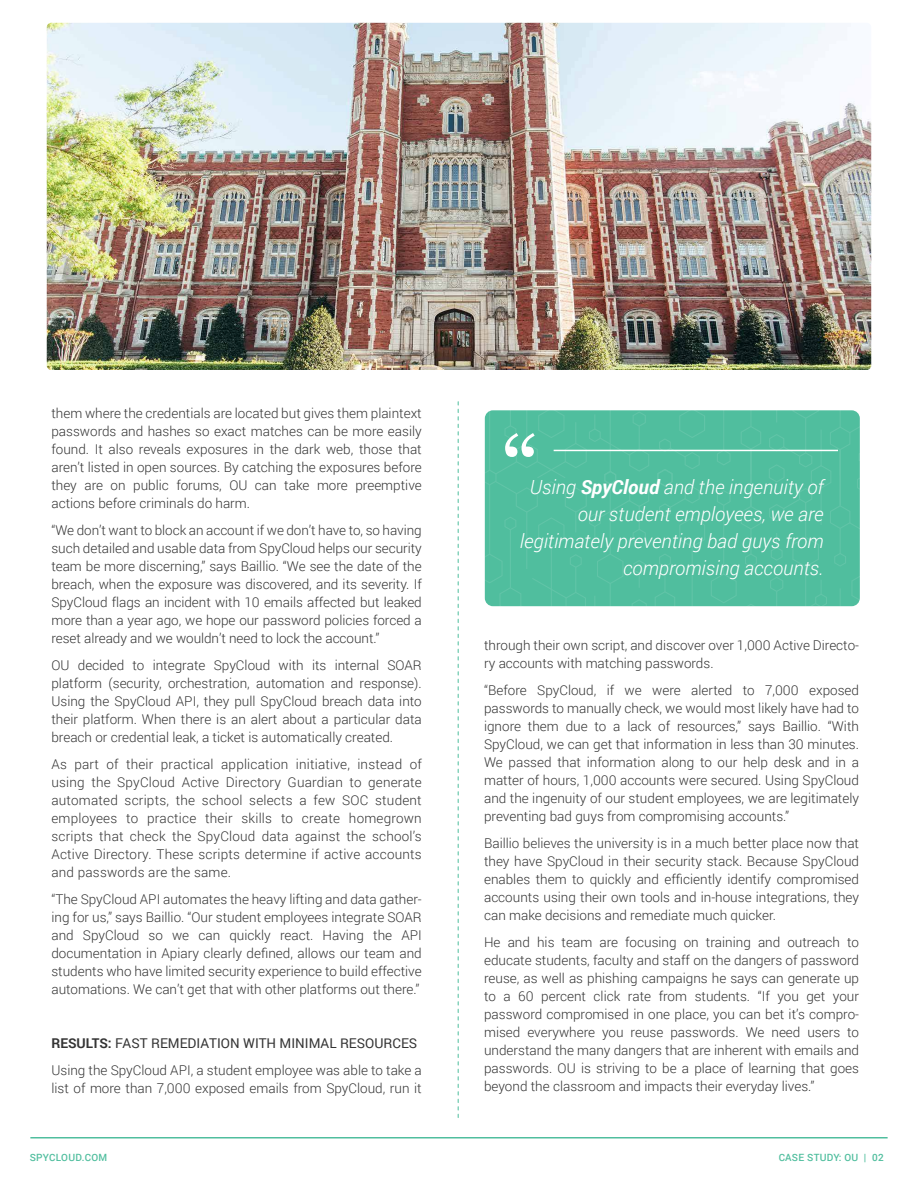
<style>
.page{position:relative;width:918px;height:1188px;background:#fff}
.page>*{position:absolute;margin:0;border:0;box-sizing:border-box;transform-origin:0 0}
.t1{font:italic 300 19.5px/27px "Roboto";color:#fff;text-align:right}
.t2{font:300 13.5px/18px "Roboto";color:#000;text-align:justify}
.t3{font:500 10.05px "Roboto";letter-spacing:.025em;color:#50be9e}
.s1{font-weight:700}
.s2{font-weight:400}
</style>
<div class="page">
<hr style="left:30px;top:1137px;width:858px;height:2px;background:#50be9e">
<svg style="left:458px;top:401px;width:1px;height:716px"></svg>
<img style="left:47px;top:23px;width:824px;height:347px">
<svg style="left:485px;top:410px;width:375px;height:197px;background:#53bf9f"></svg>
<hr style="left:554px;top:450px;width:284px;height:1px;background:#fff">
<p class="t2" style="left:51px;top:404px;width:372px">them where the credentials are located but gives them plaintext passwords and hashes so exact matches can be more easily found. It also reveals exposures in the dark web, those that aren’t listed in open sources. By catching the exposures before they are on public forums, OU can take more preemptive actions before criminals do harm.</p>
<p class="t2" style="left:51px;top:521px;width:372px">“We don’t want to block an account if we don’t have to, so having such detailed and usable data from SpyCloud helps our security team be more discerning,” says Baillio. “We see the date of the breach, when the exposure was discovered, and its severity. If SpyCloud flags an incident with 10 emails affected but leaked more than a year ago, we hope our password policies forced a reset already and we wouldn’t need to lock the account.”</p>
<p class="t2" style="left:51px;top:656px;width:372px">OU decided to integrate SpyCloud with its internal SOAR platform (security, orchestration, automation and response).<br>Using the SpyCloud API, they pull SpyCloud breach data into their platform. When there is an alert about a particular data breach or credential leak, a ticket is automatically created.</p>
<p class="t2" style="left:51px;top:755px;width:372px">As part of their practical application initiative, instead of using the SpyCloud Active Directory Guardian to generate automated scripts, the school selects a few SOC student employees to practice their skills to create homegrown scripts that check the SpyCloud data against the school’s Active Directory. These scripts determine if active accounts and passwords are the same.</p>
<p class="t2" style="left:51px;top:890px;width:372px">“The SpyCloud API automates the heavy lifting and data gather&shy;ing for us,” says Baillio. “Our student employees integrate SOAR and SpyCloud so we can quickly react. Having the API documentation in Apiary clearly defined, allows our team and students who have limited security experience to build effective automations. We can’t get that with other platforms out there.”</p>
<p class="t2" style="left:51px;top:1029px;width:372px;line-height:27px"><span class="s1">RESULTS:</span> <span class="s2">FAST REMEDIATION WITH MINIMAL RESOURCES<br></span>Using the SpyCloud API, a student employee was able to take a</p>
<p class="t2" style="left:51px;top:1079px;width:372px">list of more than 7,000 exposed emails from SpyCloud, run it</p>
<h1 class="t1" style="left:520px;top:473px;width:305px">Using <span class="s1">SpyCloud</span> and the ingenuity of our student employees, we are legitimately preventing bad guys from compromising accounts.</h1>
<p class="t2" style="left:484px;top:636px;width:376px">through their own script, and discover over 1,000 Active Directo&shy;ry accounts with matching passwords.</p>
<p class="t2" style="left:484px;top:681px;width:377px">“Before SpyCloud, if we were alerted to 7,000 exposed passwords to manually check, we would most likely have had to ignore them due to a lack of resources,” says Baillio. “With SpyCloud, we can get that information in less than 30 minutes.<br>We passed that information along to our help desk and in a matter of hours, 1,000 accounts were secured. Using SpyCloud and the ingenuity of our student employees, we are legitimately preventing bad guys from compromising accounts.”</p>
<p class="t2" style="left:484px;top:834px;width:377px">Baillio believes the university is in a much better place now that they have SpyCloud in their security stack. Because SpyCloud enables them to quickly and efficiently identify compromised accounts using their own tools and in-house integrations, they can make decisions and remediate much quicker.</p>
<p class="t2" style="left:484px;top:933px;width:377px">He and his team are focusing on training and outreach to educate students, faculty and staff on the dangers of password reuse, as well as phishing campaigns he says can generate up to a 60 percent click rate from students. “If you get your password compromised in one place, you can bet it’s compro&shy;mised everywhere you reuse passwords. We need users to understand the many dangers that are inherent with emails and passwords. OU is striving to be a place of learning that goes beyond the classroom and impacts their everyday lives.”</p>
<p class="t3" style="left:30px;top:1150px;width:79px">SPYCLOUD.COM</p>
<p class="t3" style="left:779px;top:1150px;width:107px">CASE STUDY: OU | 02</p>
</div>
